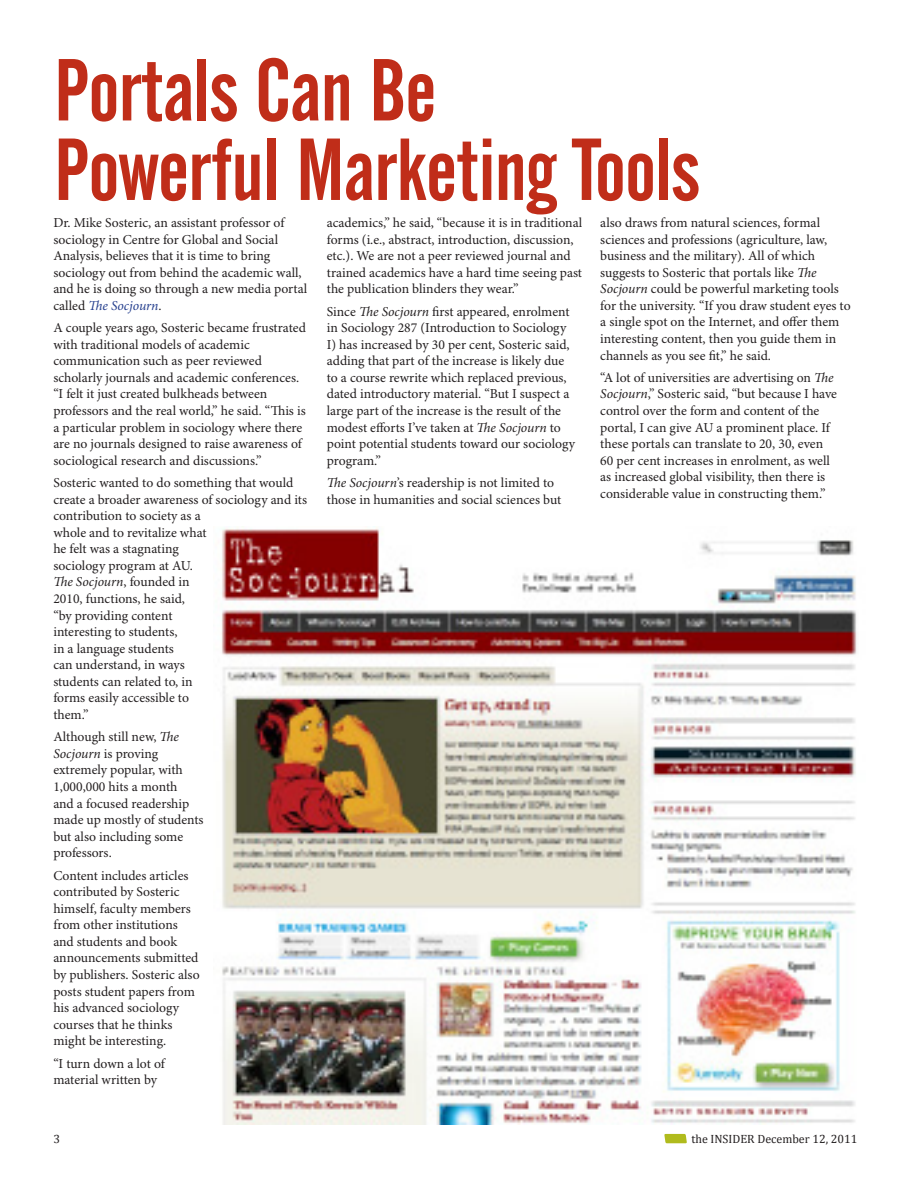
<style>
.page{position:relative;width:918px;height:1188px;background:#fff}
.page>*{position:absolute;margin:0;border:0;box-sizing:border-box;transform-origin:0 0}
.t1{font:87px/79.5px "Alternate Gothic No 2 BT";letter-spacing:-.01em;color:#c02d19}
.t2{font:13.65px/16.6px "Minion Pro";color:#231f20}
.t3{font:12px "Cambria";color:#231f20}
.s1{font-style:italic;color:#253f8e}
.s2{font-style:italic}
</style>
<div class="page">
<svg style="left:664px;top:1134px;width:23px;height:9px"></svg>
<img style="left:221px;top:528px;width:636px;height:597px">
<p class="t1" style="left:54px;top:52px;width:648px">Portals Can Be<br>Powerful Marketing Tools</p>
<p class="t2" style="left:53px;top:215px;width:255px">Dr. Mike Sosteric, an assistant professor of sociology in Centre for Global and Social Analysis, believes that it is time to bring sociology out from behind the academic wall, and he is doing so through a new media portal called <span class="s1">The Socjourn</span>.</p>
<p class="t2" style="left:53px;top:320px;width:254px">A couple years ago, Sosteric became frustrated with traditional models of academic communication such as peer reviewed scholarly journals and academic conferences. “I felt it just created bulkheads between professors and the real world,” he said. “This is a particular problem in sociology where there are no journals designed to raise awareness of sociological research and discussions.”</p>
<p class="t2" style="left:53px;top:475px;width:255px">Sosteric wanted to do something that would create a broader awareness of sociology and its contribution to society as a<br>whole and to revitalize what<br>he felt was a stagnating<br>sociology program at AU.<br><span class="s2">The Socjourn</span>, founded in<br>2010, functions, he said,<br>“by providing content<br>interesting to students,<br>in a language students<br>can understand, in ways<br>students can related to, in<br>forms easily accessible to<br>them.”</p>
<p class="t2" style="left:53px;top:729px;width:152px">Although still new, <span class="s2">The<br>Socjourn</span> is proving extremely popular, with<br>1,000,000 hits a month<br>and a focused readership made up mostly of students but also including some professors.</p>
<p class="t2" style="left:53px;top:868px;width:148px">Content includes articles contributed by Sosteric himself, faculty members from other institutions and students and book announcements submitted by publishers. Sosteric also posts student papers from his advanced sociology courses that he thinks might be interesting.</p>
<p class="t2" style="left:53px;top:1055px;width:113px">“I turn down a lot of material written by</p>
<p class="t2" style="left:327px;top:215px;width:257px">academics,” he said, “because it is in traditional forms (i.e., abstract, introduction, discussion, etc.). We are not a peer reviewed journal and trained academics have a hard time seeing past the publication blinders they wear.”</p>
<p class="t2" style="left:327px;top:304px;width:250px">Since <span class="s2">The Socjourn</span> first appeared, enrolment in Sociology 287 (Introduction to Sociology I) has increased by 30 per cent, Sosteric said, adding that part of the increase is likely due to a course rewrite which replaced previous, dated introductory material. “But I suspect a large part of the increase is the result of the modest efforts I’ve taken at <span class="s2">The Socjourn</span> to point potential students toward our sociology program.”</p>
<p class="t2" style="left:327px;top:475px;width:236px"><span class="s2">The Socjourn</span>’s readership is not limited to those in humanities and social sciences but</p>
<p class="t2" style="left:600px;top:215px;width:252px">also draws from natural sciences, formal sciences and professions (agriculture, law, business and the military). All of which suggests to Sosteric that portals like <span class="s2">The Socjourn</span> could be powerful marketing tools for the university. “If you draw student eyes to a single spot on the Internet, and offer them interesting content, then you guide them in channels as you see fit,” he said.</p>
<p class="t2" style="left:600px;top:370px;width:238px">“A lot of universities are advertising on <span class="s2">The Socjourn</span>,” Sosteric said, “but because I have control over the form and content of the portal, I can give AU a prominent place. If these portals can translate to 20, 30, even 60 per cent increases in enrolment, as well as increased global visibility, then there is considerable value in constructing them.”</p>
<p class="t3" style="left:53px;top:1132px;width:8px">3</p>
<p class="t3" style="left:691px;top:1132px;width:167px">the INSIDER December 12, 2011</p>
</div>
